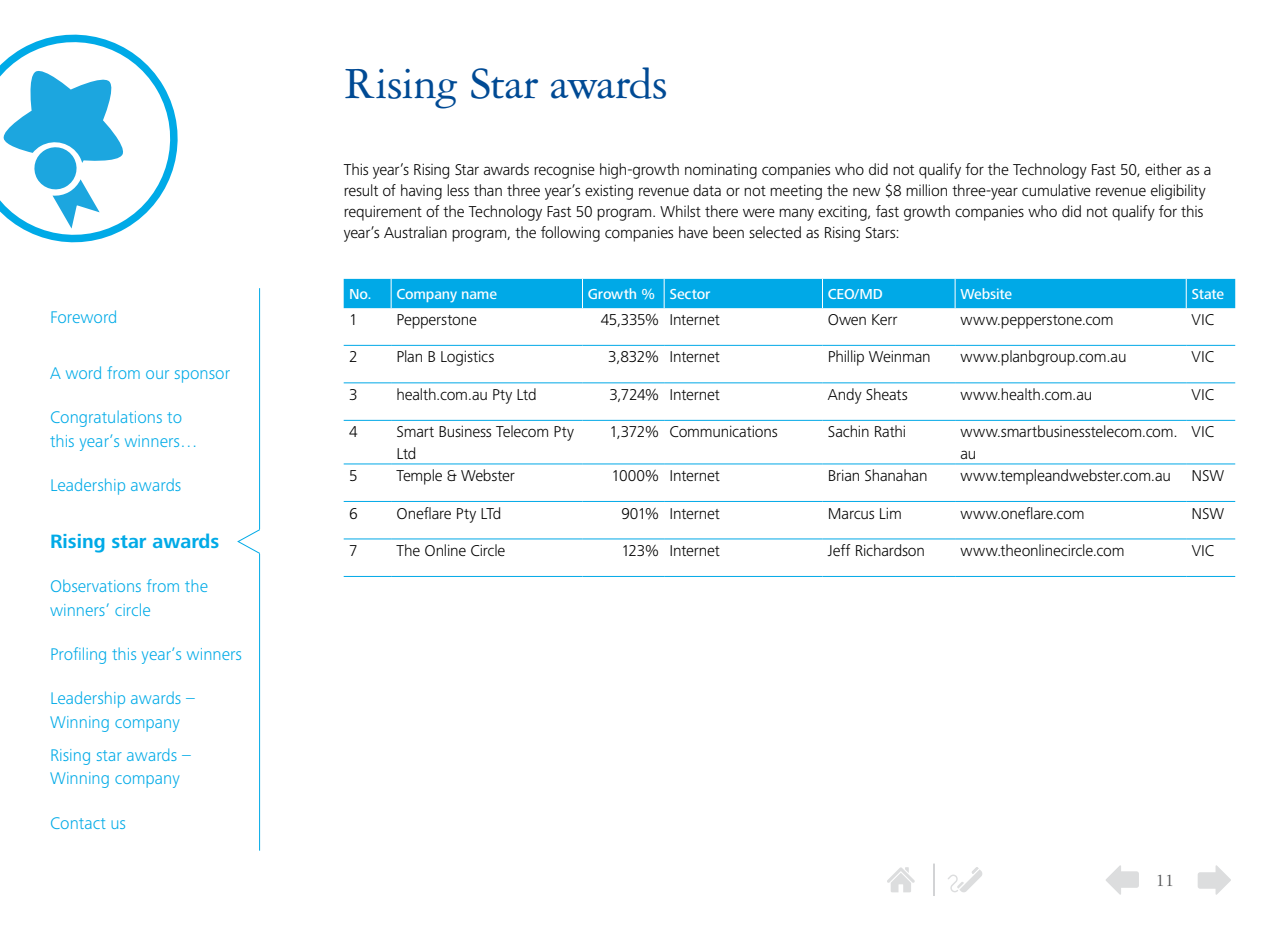
<style>
.page{position:relative;width:1280px;height:935px;background:#fff}
.page>*{position:absolute;margin:0;border:0;box-sizing:border-box;transform-origin:0 0}
.t1{font:47.5px "Garamond 3 LT Std";letter-spacing:-.025em;color:#004a94}
.t2{font:700 20px "Frutiger Next Pro";color:#00aae7}
.t3{font:18.75px "Garamond 3 LT Std";color:#58595b}
.t4{font:300 17.5px/23.8px "Frutiger Next Pro";color:#00aae7}
.t5{font:300 16.25px/21.2px "Frutiger Next Pro";letter-spacing:-.01em;color:#000}
.t6{font:500 15px "Frutiger Next Pro";letter-spacing:-.01em;color:#fff}
</style>
<div class="page">
<svg style="left:1106px;top:865px;width:33px;height:30px"></svg>
<svg style="left:1198px;top:865px;width:33px;height:30px"></svg>
<hr style="left:934px;top:864px;width:1px;height:32px;background:#a7a9ac">
<svg style="left:887px;top:867px;width:28px;height:26px"></svg>
<hr style="left:259px;top:288px;width:1px;height:563px;background:#00aae7">
<svg style="left:237px;top:528px;width:24px;height:27px"></svg>
<svg style="left:948px;top:867px;width:35px;height:26px"></svg>
<hr style="left:344px;top:345px;width:47px;height:1px;background:#00a9e7">
<hr style="left:391px;top:345px;width:191px;height:1px;background:#00a9e7">
<hr style="left:582px;top:345px;width:82px;height:1px;background:#00a9e7">
<hr style="left:664px;top:345px;width:158px;height:1px;background:#00a9e7">
<hr style="left:822px;top:345px;width:133px;height:1px;background:#00a9e7">
<hr style="left:955px;top:345px;width:231px;height:1px;background:#00a9e7">
<hr style="left:1186px;top:345px;width:49px;height:1px;background:#00a9e7">
<hr style="left:344px;top:383px;width:47px;height:1px;background:#00a9e7">
<hr style="left:391px;top:383px;width:191px;height:1px;background:#00a9e7">
<hr style="left:582px;top:383px;width:82px;height:1px;background:#00a9e7">
<hr style="left:664px;top:383px;width:158px;height:1px;background:#00a9e7">
<hr style="left:822px;top:383px;width:133px;height:1px;background:#00a9e7">
<hr style="left:955px;top:383px;width:231px;height:1px;background:#00a9e7">
<hr style="left:1186px;top:383px;width:49px;height:1px;background:#00a9e7">
<hr style="left:344px;top:420px;width:47px;height:1px;background:#00a9e7">
<hr style="left:391px;top:420px;width:191px;height:1px;background:#00a9e7">
<hr style="left:582px;top:420px;width:82px;height:1px;background:#00a9e7">
<hr style="left:664px;top:420px;width:158px;height:1px;background:#00a9e7">
<hr style="left:822px;top:420px;width:133px;height:1px;background:#00a9e7">
<hr style="left:955px;top:420px;width:231px;height:1px;background:#00a9e7">
<hr style="left:1186px;top:420px;width:49px;height:1px;background:#00a9e7">
<hr style="left:344px;top:464px;width:47px;height:1px;background:#00a9e7">
<hr style="left:391px;top:464px;width:191px;height:1px;background:#00a9e7">
<hr style="left:582px;top:464px;width:82px;height:1px;background:#00a9e7">
<hr style="left:664px;top:464px;width:158px;height:1px;background:#00a9e7">
<hr style="left:822px;top:464px;width:133px;height:1px;background:#00a9e7">
<hr style="left:955px;top:464px;width:231px;height:1px;background:#00a9e7">
<hr style="left:1186px;top:464px;width:49px;height:1px;background:#00a9e7">
<hr style="left:344px;top:501px;width:47px;height:1px;background:#00a9e7">
<hr style="left:391px;top:501px;width:191px;height:1px;background:#00a9e7">
<hr style="left:582px;top:501px;width:82px;height:1px;background:#00a9e7">
<hr style="left:664px;top:501px;width:158px;height:1px;background:#00a9e7">
<hr style="left:822px;top:501px;width:133px;height:1px;background:#00a9e7">
<hr style="left:955px;top:501px;width:231px;height:1px;background:#00a9e7">
<hr style="left:1186px;top:501px;width:49px;height:1px;background:#00a9e7">
<hr style="left:344px;top:539px;width:47px;height:1px;background:#00a9e7">
<hr style="left:391px;top:539px;width:191px;height:1px;background:#00a9e7">
<hr style="left:582px;top:539px;width:82px;height:1px;background:#00a9e7">
<hr style="left:664px;top:539px;width:158px;height:1px;background:#00a9e7">
<hr style="left:822px;top:539px;width:133px;height:1px;background:#00a9e7">
<hr style="left:955px;top:539px;width:231px;height:1px;background:#00a9e7">
<hr style="left:1186px;top:539px;width:49px;height:1px;background:#00a9e7">
<hr style="left:344px;top:576px;width:47px;height:1px;background:#00a9e7">
<hr style="left:391px;top:576px;width:191px;height:1px;background:#00a9e7">
<hr style="left:582px;top:576px;width:82px;height:1px;background:#00a9e7">
<hr style="left:664px;top:576px;width:158px;height:1px;background:#00a9e7">
<hr style="left:822px;top:576px;width:133px;height:1px;background:#00a9e7">
<hr style="left:955px;top:576px;width:231px;height:1px;background:#00a9e7">
<hr style="left:1186px;top:576px;width:49px;height:1px;background:#00a9e7">
<div style="left:344px;top:279px;width:891px;height:29px;background:#00a9e7"></div>
<svg style="left:0;top:34px;width:178px;height:209px"></svg>
<p class="t4" style="left:50px;top:305px;width:69px">Foreword</p>
<p class="t4" style="left:50px;top:361px;width:182px">A word from our sponsor</p>
<p class="t4" style="left:50px;top:406px;width:149px">Congratulations to this year’s winners…</p>
<p class="t4" style="left:50px;top:474px;width:133px">Leadership awards</p>
<p class="t2" style="left:50px;top:530px;width:171px">Rising star awards</p>
<p class="t4" style="left:50px;top:574px;width:160px">Observations from the winners’ circle</p>
<p class="t4" style="left:50px;top:642px;width:194px">Profiling this year’s winners</p>
<p class="t4" style="left:50px;top:687px;width:146px">Leadership awards –<br>Winning company</p>
<p class="t4" style="left:50px;top:743px;width:142px">Rising star awards –<br>Winning company</p>
<p class="t4" style="left:50px;top:811px;width:78px">Contact us</p>
<h1 class="t1" style="left:344px;top:58px;width:326px">Rising Star awards</h1>
<p class="t5" style="left:344px;top:159px;width:869px">This year’s Rising Star awards recognise high-growth nominating companies who did not qualify for the Technology Fast 50, either as a result of having less than three year’s existing revenue data or not meeting the new $8 million three-year cumulative revenue eligibility requirement of the Technology Fast 50 program. Whilst there were many exciting, fast growth companies who did not qualify for this year’s Australian program, the following companies have been selected as Rising Stars:</p>
<p class="t6" style="left:349px;top:285px;width:150px">No. Company name</p>
<p class="t6" style="left:588px;top:285px;width:124px">Growth % Sector</p>
<p class="t6" style="left:828px;top:285px;width:57px">CEO/MD</p>
<p class="t6" style="left:960px;top:285px;width:53px">Website</p>
<p class="t6" style="left:1192px;top:285px;width:34px">State</p>
<p class="t5" style="left:349px;top:309px;width:10px">1</p>
<p class="t5" style="left:396px;top:309px;width:82px">Pepperstone</p>
<p class="t5" style="left:601px;top:309px;width:121px">45,335% Internet</p>
<p class="t5" style="left:828px;top:309px;width:71px">Owen Kerr</p>
<p class="t5" style="left:960px;top:309px;width:155px">www.pepperstone.com</p>
<p class="t5" style="left:1192px;top:309px;width:24px">VIC</p>
<p class="t5" style="left:349px;top:346px;width:10px">2</p>
<p class="t5" style="left:396px;top:346px;width:99px">Plan B Logistics</p>
<p class="t5" style="left:608px;top:346px;width:113px">3,832% Internet</p>
<p class="t5" style="left:828px;top:346px;width:104px">Phillip Weinman</p>
<p class="t5" style="left:960px;top:346px;width:168px">www.planbgroup.com.au</p>
<p class="t5" style="left:1192px;top:346px;width:24px">VIC</p>
<p class="t5" style="left:349px;top:384px;width:10px">3</p>
<p class="t5" style="left:396px;top:384px;width:142px">health.com.au Pty Ltd</p>
<p class="t5" style="left:609px;top:384px;width:112px">3,724% Internet</p>
<p class="t5" style="left:828px;top:384px;width:82px">Andy Sheats</p>
<p class="t5" style="left:960px;top:384px;width:133px">www.health.com.au</p>
<p class="t5" style="left:1192px;top:384px;width:24px">VIC</p>
<p class="t5" style="left:349px;top:421px;width:10px">4</p>
<p class="t5" style="left:397px;top:421px;width:179px">Smart Business Telecom Pty<br>Ltd</p>
<p class="t5" style="left:609px;top:421px;width:170px">1,372% Communications</p>
<p class="t5" style="left:828px;top:421px;width:80px">Sachin Rathi</p>
<p class="t5" style="left:960px;top:421px;width:219px">www.smartbusinesstelecom.com. au</p>
<p class="t5" style="left:1192px;top:421px;width:24px">VIC</p>
<p class="t5" style="left:349px;top:465px;width:10px">5</p>
<p class="t5" style="left:397px;top:465px;width:120px">Temple &amp; Webster</p>
<p class="t5" style="left:611px;top:465px;width:110px">1000% Internet</p>
<p class="t5" style="left:828px;top:465px;width:101px">Brian Shanahan</p>
<p class="t5" style="left:961px;top:465px;width:212px">www.templeandwebster.com.au</p>
<p class="t5" style="left:1192px;top:465px;width:34px">NSW</p>
<p class="t5" style="left:349px;top:502px;width:10px">6</p>
<p class="t5" style="left:397px;top:502px;width:106px">Oneflare Pty LTd</p>
<p class="t5" style="left:621px;top:502px;width:100px">901% Internet</p>
<p class="t5" style="left:828px;top:502px;width:75px">Marcus Lim</p>
<p class="t5" style="left:961px;top:502px;width:126px">www.oneflare.com</p>
<p class="t5" style="left:1192px;top:502px;width:34px">NSW</p>
<p class="t5" style="left:349px;top:540px;width:10px">7</p>
<p class="t5" style="left:397px;top:540px;width:110px">The Online Circle</p>
<p class="t5" style="left:621px;top:540px;width:100px">123% Internet</p>
<p class="t5" style="left:828px;top:540px;width:99px">Jeff Richardson</p>
<p class="t5" style="left:961px;top:540px;width:166px">www.theonlinecircle.com</p>
<p class="t5" style="left:1192px;top:540px;width:24px">VIC</p>
<p class="t3" style="left:1156px;top:870px;width:20px">11</p>
</div>
